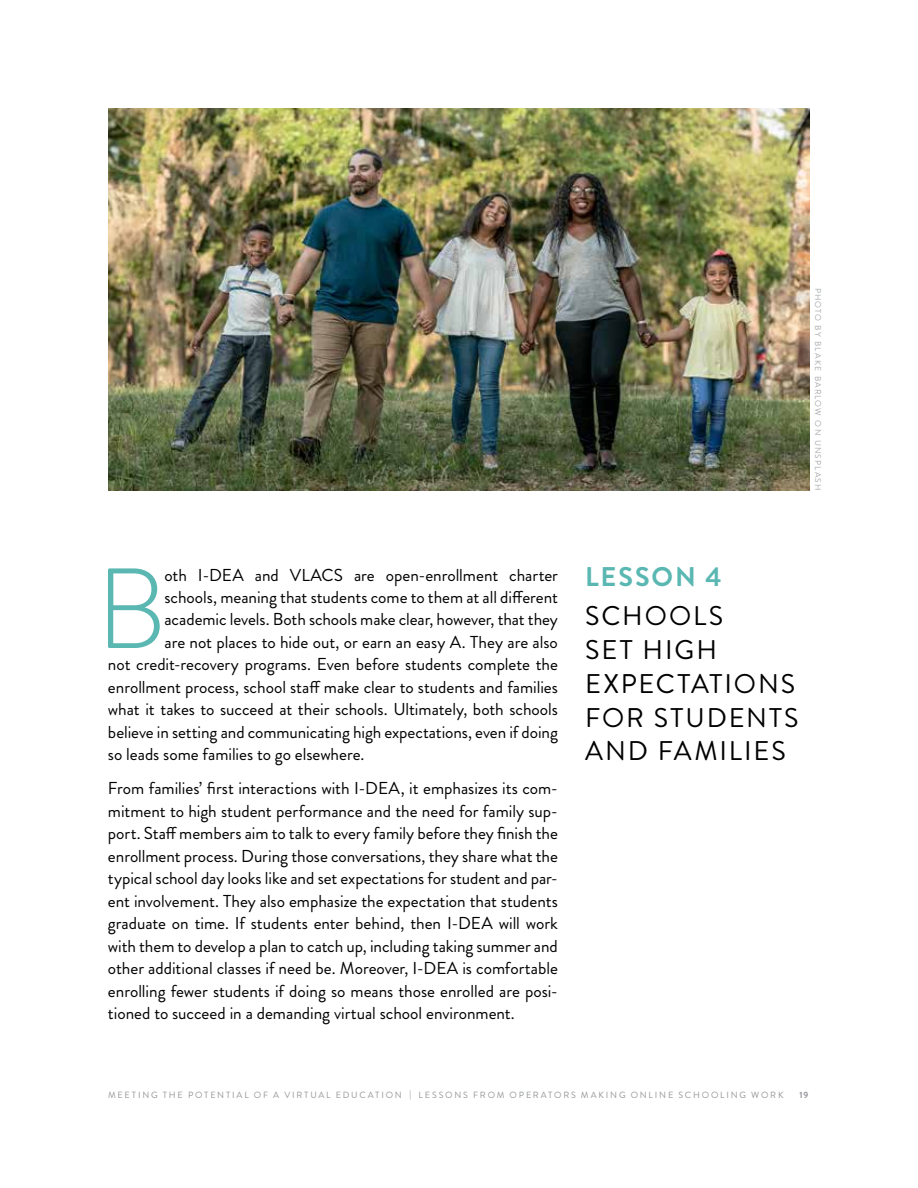
<style>
.page{position:relative;width:918px;height:1188px;background:#fff}
.page>*{position:absolute;margin:0;border:0;box-sizing:border-box;transform-origin:0 0}
.t1{font:300 113.7px "Brandon Grotesque";color:#5ab7b2}
.t2{font:27px/33.8px "Brandon Grotesque";letter-spacing:.07em;color:#000}
.t3{font:700 27px "Brandon Grotesque";letter-spacing:.07em;color:#5ab7b2}
.t4{font:17.25px/22.5px "Brandon Grotesque";letter-spacing:-.005em;color:#000;text-align:justify}
.t5{font:9px "Brandon Grotesque";letter-spacing:.2em;color:#939598}
.t6{font:700 9px "Brandon Grotesque";color:#939598}
.t7{font:8.4px "Brandon Grotesque";letter-spacing:.135em;color:#a7a9ac}
</style>
<div class="page">
<img style="left:108px;top:108px;width:702px;height:382px">
<p class="t7" style="left:824px;top:288px;width:204px;rotate:90deg">photo by blake barlow on unsplash</p>
<h1 class="t1" style="left:96px;top:531px;width:72px">B</h1>
<p class="t4" style="left:164px;top:564px;width:395px">oth I-DEA and VLACS are open-enrollment charter</p>
<p class="t4" style="left:164px;top:586px;width:395px">schools, meaning that students come to them at all different</p>
<p class="t4" style="left:164px;top:609px;width:395px">academic levels. Both schools make clear, however, that they</p>
<p class="t4" style="left:164px;top:631px;width:395px">are not places to hide out, or earn an easy A. They are also</p>
<p class="t4" style="left:108px;top:654px;width:451px">not credit-recovery programs. Even before students complete the</p>
<p class="t4" style="left:108px;top:676px;width:452px">enrollment process, school staff make clear to students and families</p>
<p class="t4" style="left:108px;top:699px;width:452px">what it takes to succeed at their schools. Ultimately, both schools</p>
<p class="t4" style="left:108px;top:721px;width:452px">believe in setting and communicating high expectations, even if doing</p>
<p class="t4" style="left:108px;top:744px;width:258px">so leads some families to go elsewhere.</p>
<p class="t4" style="left:108px;top:777px;width:452px">From families’ first interactions with I-DEA, it emphasizes its com&shy;mitment to high student performance and the need for family sup&shy;port. Staff members aim to talk to every family before they finish the enrollment process. During those conversations, they share what the typical school day looks like and set expectations for student and par&shy;ent involvement. They also emphasize the expectation that students graduate on time. If students enter behind, then I-DEA will work with them to develop a plan to catch up, including taking summer and other additional classes if need be. Moreover, I-DEA is comfortable enrolling fewer students if doing so means those enrolled are posi&shy;tioned to succeed in a demanding virtual school environment.</p>
<h2 class="t3" style="left:585px;top:558px;width:138px">LESSON 4</h2>
<h2 class="t2" style="left:585px;top:600px;width:215px">SCHOOLS<br>SET HIGH<br>EXPECTATIONS<br>FOR STUDENTS<br>AND FAMILIES</h2>
<p class="t5" style="left:108px;top:1089px;width:677px">MEETING THE POTENTIAL OF A VIRTUAL EDUCATION | LESSONS FROM OPERATORS MAKING ONLINE SCHOOLING WORK</p>
<p class="t6" style="left:800px;top:1089px;width:10px">19</p>
</div>
